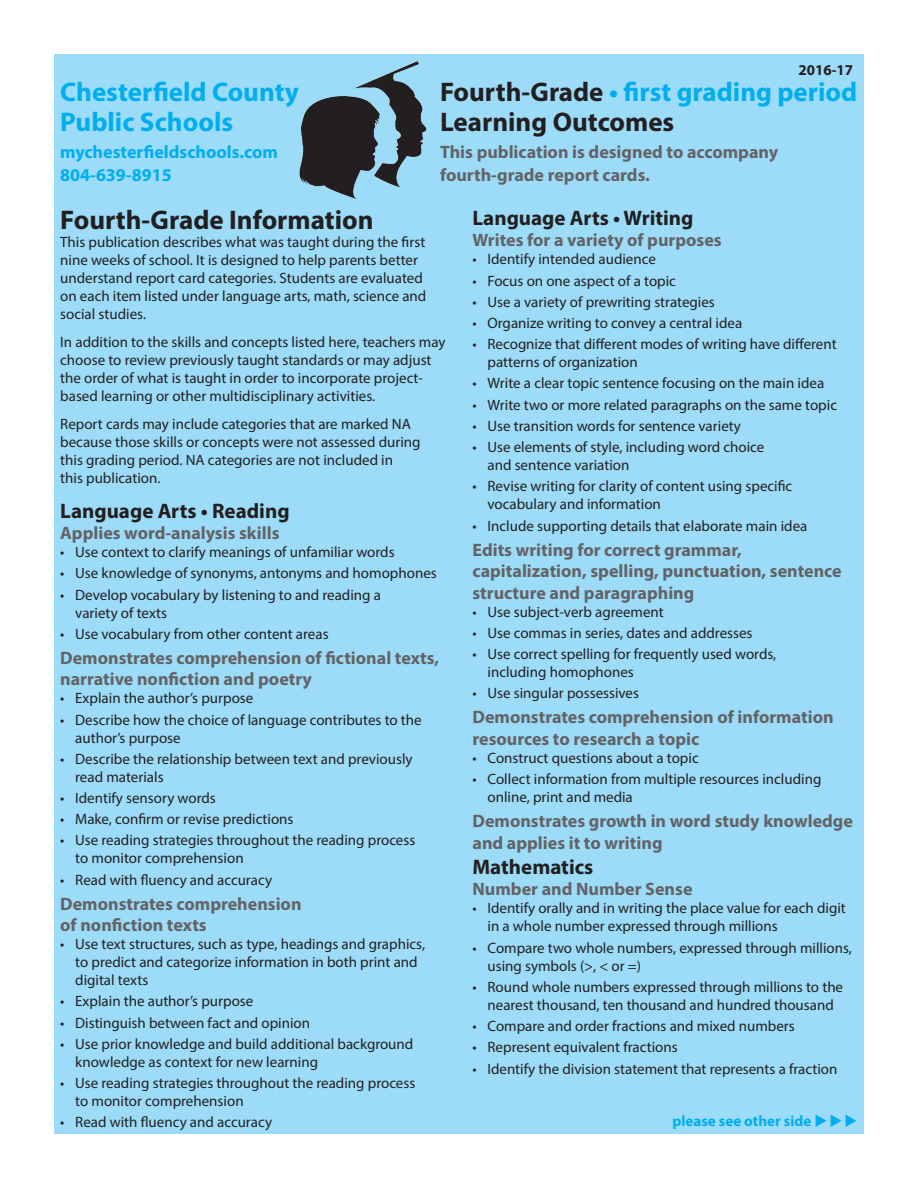
<style>
.page{position:relative;width:918px;height:1188px;background:#fff}
.page>*{position:absolute;margin:0;border:0;box-sizing:border-box;transform-origin:0 0}
.t1{font:700 27px/30px "Myriad Pro";color:#00aeef}
.heding{font:700 27px "Myriad Pro";color:#231f20}
.heding-2{font:700 21px "Myriad Pro";color:#231f20}
.subheding{font:700 18px/21.6px "Myriad Pro";color:#636366}
.t2{font:700 18px "Myriad Pro";color:#00aeef}
.t3{font:15px/18px "Myriad Pro";color:#231f20}
.t4{font:700 15px "Myriad Pro";color:#00aeef}
.t5{font:700 15px "Myriad Pro";color:#231f20}
.s1{color:#231f20}
</style>
<div class="page">
<div style="left:54px;top:54px;width:810px;height:1080px;background:#9cdcf8"></div>
<img style="left:299px;top:61px;width:128px;height:139px">
<p class="t5" style="left:798px;top:60px;width:56px">2016-17</p>
<p class="t1" style="left:60px;top:76px;width:240px">Chesterfield County<br>Public Schools</p>
<p class="t2" style="left:60px;top:141px;width:219px">mychesterfieldschools.com</p>
<p class="t2" style="left:60px;top:163px;width:113px">804-639-8915</p>
<p class="heding" style="left:60px;top:202px;width:315px">Fourth-Grade Information</p>
<p class="t3" style="left:60px;top:233px;width:368px">This publication describes what was taught during the first nine weeks of school. It is designed to help parents better understand report card categories. Students are evaluated on each item listed under language arts, math, science and social studies.</p>
<p class="t3" style="left:60px;top:333px;width:387px">In addition to the skills and concepts listed here, teachers may choose to review previously taught standards or may adjust the order of what is taught in order to incorporate project&shy;based learning or other multidisciplinary activities.</p>
<p class="t3" style="left:60px;top:414px;width:362px">Report cards may include categories that are marked NA because those skills or concepts were not assessed during this grading period. NA categories are not included in<br>this publication.</p>
<p class="heding-2" style="left:60px;top:497px;width:231px">Language Arts • Reading</p>
<p class="subheding" style="left:60px;top:522px;width:221px">Applies word-analysis skills</p>
<p class="t3" style="left:60px;top:543px;width:336px">• Use context to clarify meanings of unfamiliar words</p>
<p class="t3" style="left:60px;top:564px;width:378px">• Use knowledge of synonyms, antonyms and homophones</p>
<p class="t3" style="left:75px;top:585px;width:307px;text-indent:-15px">• Develop vocabulary by listening to and reading a variety of texts</p>
<p class="t3" style="left:60px;top:625px;width:270px">• Use vocabulary from other content areas</p>
<p class="subheding" style="left:60px;top:646px;width:381px">Demonstrates comprehension of fictional texts, narrative nonfiction and poetry</p>
<p class="t3" style="left:60px;top:689px;width:195px">• Explain the author’s purpose</p>
<p class="t3" style="left:75px;top:710px;width:348px;text-indent:-15px">• Describe how the choice of language contributes to the author’s purpose</p>
<p class="t3" style="left:75px;top:750px;width:339px;text-indent:-15px">• Describe the relationship between text and previously read materials</p>
<p class="t3" style="left:60px;top:789px;width:157px">• Identify sensory words</p>
<p class="t3" style="left:60px;top:810px;width:235px">• Make, confirm or revise predictions</p>
<p class="t3" style="left:75px;top:831px;width:342px;text-indent:-15px">• Use reading strategies throughout the reading process to monitor comprehension</p>
<p class="t3" style="left:60px;top:870px;width:213px">• Read with fluency and accuracy</p>
<p class="subheding" style="left:60px;top:892px;width:243px">Demonstrates comprehension of nonfiction texts</p>
<p class="t3" style="left:75px;top:935px;width:351px;text-indent:-15px">• Use text structures, such as type, headings and graphics, to predict and categorize information in both print and digital texts</p>
<p class="t3" style="left:60px;top:992px;width:195px">• Explain the author’s purpose</p>
<p class="t3" style="left:60px;top:1013px;width:251px">• Distinguish between fact and opinion</p>
<p class="t3" style="left:75px;top:1035px;width:340px;text-indent:-15px">• Use prior knowledge and build additional background knowledge as context for new learning</p>
<p class="t3" style="left:75px;top:1074px;width:342px;text-indent:-15px">• Use reading strategies throughout the reading process to monitor comprehension</p>
<p class="t3" style="left:60px;top:1113px;width:213px">• Read with fluency and accuracy</p>
<p class="t1" style="left:440px;top:76px;width:419px"><span class="s1">Fourth-Grade</span> • first grading period</p>
<p class="heding" style="left:440px;top:104px;width:236px">Learning Outcomes</p>
<p class="subheding" style="left:440px;top:141px;width:340px;line-height:22.5px">This publication is designed to accompany fourth-grade report cards.</p>
<p class="heding-2" style="left:472px;top:204px;width:223px">Language Arts • Writing</p>
<p class="subheding" style="left:472px;top:229px;width:251px">Writes for a variety of purposes</p>
<p class="t3" style="left:472px;top:250px;width:185px">• Identify intended audience</p>
<p class="t3" style="left:472px;top:271px;width:205px">• Focus on one aspect of a topic</p>
<p class="t3" style="left:472px;top:292px;width:244px">• Use a variety of prewriting strategies</p>
<p class="t3" style="left:472px;top:314px;width:271px">• Organize writing to convey a central idea</p>
<p class="t3" style="left:488px;top:335px;width:351px;text-indent:-15px">• Recognize that different modes of writing have different patterns of organization</p>
<p class="t3" style="left:472px;top:374px;width:353px">• Write a clear topic sentence focusing on the main idea</p>
<p class="t3" style="left:472px;top:395px;width:366px">• Write two or more related paragraphs on the same topic</p>
<p class="t3" style="left:472px;top:417px;width:270px">• Use transition words for sentence variety</p>
<p class="t3" style="left:488px;top:438px;width:278px;text-indent:-15px">• Use elements of style, including word choice and sentence variation</p>
<p class="t3" style="left:488px;top:477px;width:306px;text-indent:-15px">• Revise writing for clarity of content using specific vocabulary and information</p>
<p class="t3" style="left:472px;top:516px;width:336px">• Include supporting details that elaborate main idea</p>
<p class="subheding" style="left:472px;top:538px;width:371px">Edits writing for correct grammar, capitalization, spelling, punctuation, sentence structure and paragraphing</p>
<p class="t3" style="left:472px;top:602px;width:193px">• Use subject-verb agreement</p>
<p class="t3" style="left:472px;top:624px;width:282px">• Use commas in series, dates and addresses</p>
<p class="t3" style="left:488px;top:645px;width:290px;text-indent:-15px">• Use correct spelling for frequently used words, including homophones</p>
<p class="t3" style="left:472px;top:684px;width:168px">• Use singular possessives</p>
<p class="subheding" style="left:472px;top:706px;width:363px">Demonstrates comprehension of information resources to research a topic</p>
<p class="t3" style="left:472px;top:749px;width:228px">• Construct questions about a topic</p>
<p class="t3" style="left:488px;top:770px;width:335px;text-indent:-15px">• Collect information from multiple resources including online, print and media</p>
<p class="subheding" style="left:472px;top:809px;width:382px">Demonstrates growth in word study knowledge and applies it to writing</p>
<p class="heding-2" style="left:472px;top:853px;width:122px">Mathematics</p>
<p class="subheding" style="left:472px;top:878px;width:222px">Number and Number Sense</p>
<p class="t3" style="left:488px;top:899px;width:360px;text-indent:-15px">• Identify orally and in writing the place value for each digit in a whole number expressed through millions</p>
<p class="t3" style="left:488px;top:938px;width:366px;text-indent:-15px">• Compare two whole numbers, expressed through millions, using symbols (&gt;, &lt; or =)</p>
<p class="t3" style="left:472px;top:978px;width:372px;text-align:center">• Round whole numbers expressed through millions to the nearest thousand, ten thousand and hundred thousand</p>
<p class="t3" style="left:472px;top:1017px;width:324px">• Compare and order fractions and mixed numbers</p>
<p class="t3" style="left:472px;top:1038px;width:207px">• Represent equivalent fractions</p>
<p class="t3" style="left:472px;top:1059px;width:366px">• Identify the division statement that represents a fraction</p>
<p class="t4" style="left:673px;top:1112px;width:187px">please see other side ◆◆◆</p>
</div>
